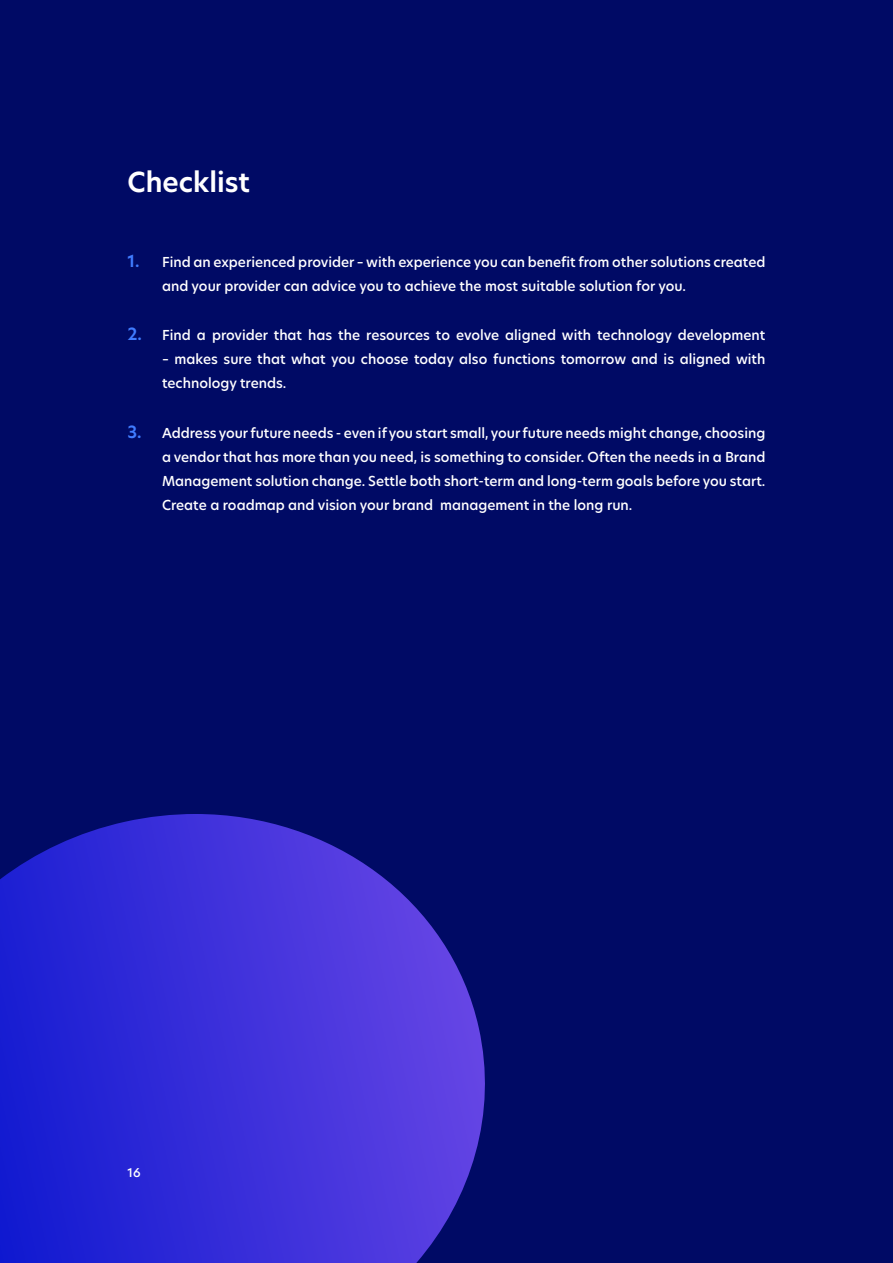
<style>
.page{position:relative;width:893px;height:1263px;background:#000a65}
.page>*{position:absolute;margin:0;border:0;box-sizing:border-box;transform-origin:0 0}
.WP_-_H1{font:600 27px "Hero New";color:#fff}
.t1{font:500 13.5px/24px "Hero New";color:#fff}
.t2{font:500 12px "Hero New";color:#fff}
.s1{font-weight:600;font-size:16.5px;color:#407cff}
</style>
<div class="page">
<svg style="left:0;top:814px;width:498px;height:449px;background:#332aca"></svg>
<p class="WP_-_H1" style="left:128px;top:163px;width:124px">Checklist</p>
<p class="t1" style="left:162px;top:250px;width:605px;text-indent:-34px"><span class="s1">1.</span> Find an experienced provider – with experience you can benefit from other solutions created and your provider can advice you to achieve the most suitable solution for you.</p>
<p class="t1" style="left:128px;top:323px;width:639px"><span class="s1">2.</span> Find a provider that has the resources to evolve aligned with technology development</p>
<p class="t1" style="left:162px;top:347px;width:605px">– makes sure that what you choose today also functions tomorrow and is aligned with technology trends.</p>
<p class="t1" style="left:162px;top:421px;width:605px;text-align:justify;text-indent:-34px"><span class="s1">3.</span> Address your future needs - even if you start small, your future needs might change, choosing a vendor that has more than you need, is something to consider. Often the needs in a Brand Management solution change. Settle both short-term and long-term goals before you start.<br>Create a roadmap and vision your brand management in the long run.</p>
<p class="t2" style="left:128px;top:1164px;width:15px">16</p>
</div>
